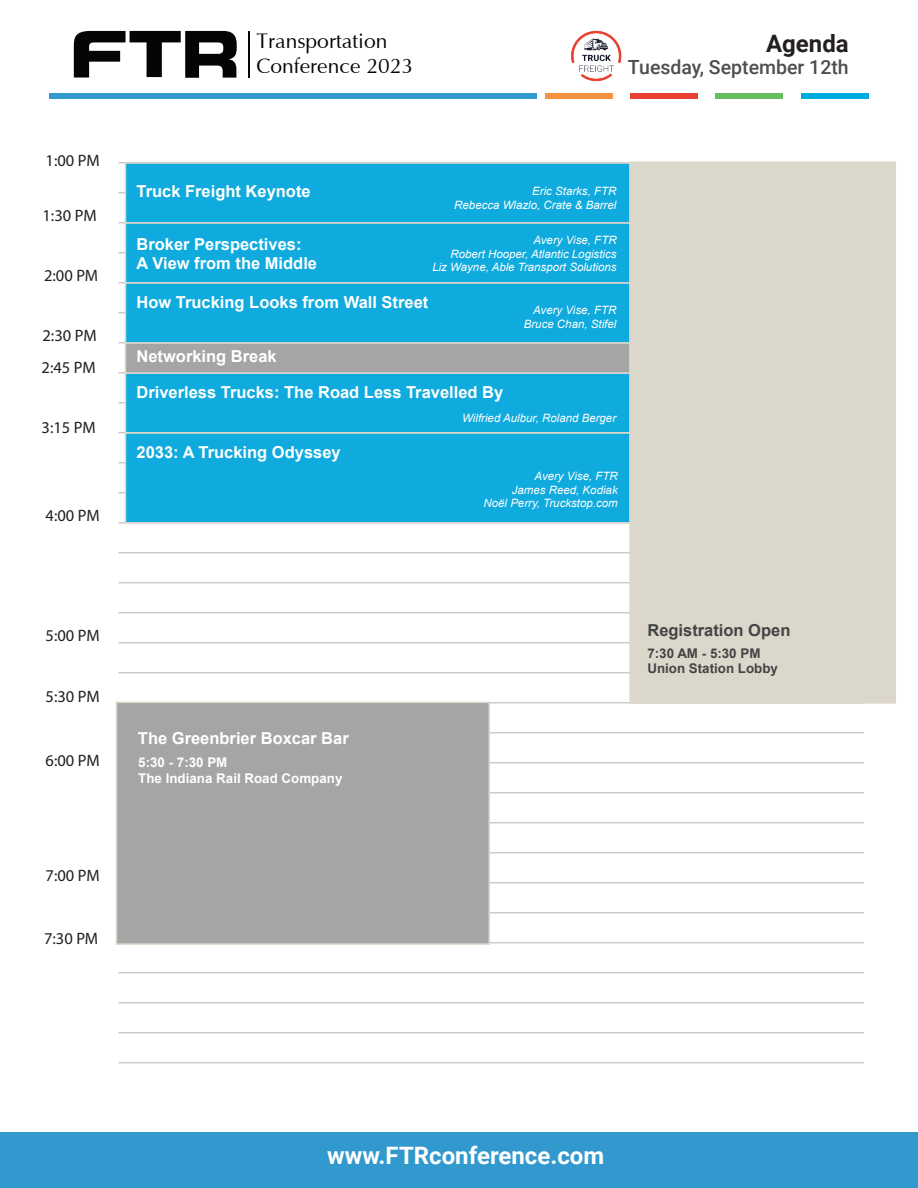
<style>
.page{position:relative;width:918px;height:1188px;background:#fff}
.page>*{position:absolute;margin:0;border:0;box-sizing:border-box;transform-origin:0 0}
.t1{font:700 24px "Roboto";color:#fff}
.t2{font:700 24px "Roboto";color:#231f20}
.t3{font:21px/25.3px "Optima";color:#050604}
.t4{font:500 19.5px "Roboto";color:#4e4e4e}
.t5{font:700 16.5px/19.5px "Arial";color:#fff}
.t6{font:16.5px "Myriad Pro";letter-spacing:-.005em;color:#231f20}
.t7{font:700 16.5px "Arial";color:#434445}
.t8{font:700 13.35px/15.8px "Arial";color:#fff}
.t9{font:700 13.35px/15.8px "Arial";color:#434445}
.t10{font:italic 11.55px/13.6px "Arial";color:#fff;text-align:right}
</style>
<div class="page">
<div style="left:0;top:1132px;width:918px;height:56px;background:#3199cd"></div>
<hr style="left:119px;top:192px;width:745px;height:1px;background:#b2b2b2">
<hr style="left:119px;top:222px;width:745px;height:1px;background:#b2b2b2">
<hr style="left:119px;top:162px;width:745px;height:1px;background:#b2b2b2">
<hr style="left:119px;top:252px;width:745px;height:1px;background:#b2b2b2">
<hr style="left:119px;top:282px;width:745px;height:1px;background:#b2b2b2">
<hr style="left:119px;top:312px;width:745px;height:1px;background:#b2b2b2">
<hr style="left:119px;top:342px;width:745px;height:1px;background:#b2b2b2">
<hr style="left:119px;top:372px;width:745px;height:1px;background:#b2b2b2">
<hr style="left:119px;top:402px;width:745px;height:1px;background:#b2b2b2">
<hr style="left:119px;top:432px;width:745px;height:1px;background:#b2b2b2">
<hr style="left:119px;top:462px;width:745px;height:1px;background:#b2b2b2">
<hr style="left:119px;top:522px;width:745px;height:1px;background:#b2b2b2">
<hr style="left:119px;top:552px;width:745px;height:1px;background:#b2b2b2">
<hr style="left:119px;top:582px;width:745px;height:1px;background:#b2b2b2">
<hr style="left:119px;top:612px;width:745px;height:1px;background:#b2b2b2">
<hr style="left:119px;top:702px;width:745px;height:1px;background:#b2b2b2">
<hr style="left:119px;top:732px;width:745px;height:1px;background:#b2b2b2">
<hr style="left:119px;top:642px;width:745px;height:1px;background:#b2b2b2">
<hr style="left:119px;top:672px;width:745px;height:1px;background:#b2b2b2">
<hr style="left:119px;top:822px;width:745px;height:1px;background:#b2b2b2">
<hr style="left:119px;top:852px;width:745px;height:1px;background:#b2b2b2">
<hr style="left:119px;top:762px;width:745px;height:1px;background:#b2b2b2">
<hr style="left:119px;top:792px;width:745px;height:1px;background:#b2b2b2">
<hr style="left:119px;top:492px;width:745px;height:1px;background:#b2b2b2">
<hr style="left:119px;top:942px;width:745px;height:1px;background:#b2b2b2">
<hr style="left:119px;top:972px;width:745px;height:1px;background:#b2b2b2">
<hr style="left:119px;top:882px;width:745px;height:1px;background:#b2b2b2">
<hr style="left:119px;top:912px;width:745px;height:1px;background:#b2b2b2">
<hr style="left:119px;top:1062px;width:745px;height:1px;background:#b2b2b2">
<hr style="left:119px;top:1002px;width:745px;height:1px;background:#b2b2b2">
<hr style="left:119px;top:1032px;width:745px;height:1px;background:#b2b2b2">
<div style="left:49px;top:93px;width:488px;height:5px;background:#3199cd"></div>
<div style="left:801px;top:93px;width:68px;height:5px;background:#00abde"></div>
<div style="left:715px;top:93px;width:68px;height:5px;background:#67be60"></div>
<div style="left:630px;top:93px;width:68px;height:5px;background:#e84133"></div>
<div style="left:545px;top:93px;width:67px;height:5px;background:#f5923f"></div>
<div style="left:125px;top:162px;width:506px;height:62px;background:#0faade;border:2px solid #ddd7ca"></div>
<div style="left:125px;top:222px;width:506px;height:62px;background:#0faade;border:2px solid #ddd7ca"></div>
<div style="left:125px;top:282px;width:506px;height:62px;background:#0faade;border:2px solid #ddd7ca"></div>
<div style="left:125px;top:372px;width:506px;height:62px;background:#0faade"></div>
<div style="left:125px;top:342px;width:506px;height:32px;background:#a6a5a5;border:2px solid #ddd7ca"></div>
<div style="left:125px;top:432px;width:506px;height:92px;background:#0faade;border:2px solid #ddd7ca"></div>
<div style="left:116px;top:702px;width:374px;height:243px;background:#a6a5a5;border:2px solid #ddd7ca"></div>
<div style="left:629px;top:161px;width:267px;height:543px;background:#dcd7cb;border:2px solid #ddd7ca"></div>
<img style="left:571px;top:30px;width:51px;height:52px">
<hr style="left:248px;top:31px;width:1px;height:47px;background:#050604">
<svg style="left:74px;top:31px;width:163px;height:47px"></svg>
<h3 class="t6" style="left:46px;top:150px;width:56px">1:00 PM</h3>
<h3 class="t6" style="left:43px;top:206px;width:56px">1:30 PM</h3>
<h3 class="t6" style="left:44px;top:266px;width:56px">2:00 PM</h3>
<h3 class="t6" style="left:43px;top:326px;width:56px">2:30 PM</h3>
<h3 class="t6" style="left:42px;top:357px;width:56px">2:45 PM</h3>
<h3 class="t6" style="left:42px;top:417px;width:56px">3:15 PM</h3>
<h3 class="t6" style="left:46px;top:506px;width:56px">4:00 PM</h3>
<h2 class="t3" style="left:256px;top:29px;width:158px">Transportation<br>Conference 2023</h2>
<h1 class="t2" style="left:766px;top:27px;width:84px">Agenda</h1>
<h3 class="t4" style="left:628px;top:54px;width:222px">Tuesday, September 12th</h3>
<h3 class="t5" style="left:137px;top:182px;width:176px">Truck Freight Keynote</h3>
<h3 class="t5" style="left:137px;top:235px;width:182px">Broker Perspectives:<br>A View from the Middle</h3>
<h3 class="t5" style="left:137px;top:293px;width:293px">How Trucking Looks from Wall Street</h3>
<p class="t10" style="left:454px;top:184px;width:164px">Eric Starks, FTR<br>Rebecca Wlazlo, Crate &amp; Barrel</p>
<p class="t10" style="left:432px;top:233px;width:186px">Avery Vise, FTR<br>Robert Hooper, Atlantic Logistics<br>Liz Wayne, Able Transport Solutions</p>
<p class="t10" style="left:524px;top:303px;width:94px">Avery Vise, FTR<br>Bruce Chan, Stifel</p>
<h3 class="t5" style="left:137px;top:347px;width:142px">Networking Break</h3>
<h3 class="t5" style="left:137px;top:383px;width:368px">Driverless Trucks: The Road Less Travelled By</h3>
<h3 class="t5" style="left:137px;top:443px;width:206px">2033: A Trucking Odyssey</h3>
<p class="t10" style="left:462px;top:411px;width:155px">Wilfried Aulbur, Roland Berger</p>
<p class="t10" style="left:484px;top:469px;width:136px">Avery Vise, FTR<br>James Reed, Kodiak<br>Noël Perry, Truckstop.com</p>
<h3 class="t6" style="left:46px;top:626px;width:56px">5:00 PM</h3>
<h3 class="t6" style="left:46px;top:687px;width:56px">5:30 PM</h3>
<h3 class="t6" style="left:46px;top:750px;width:56px">6:00 PM</h3>
<h3 class="t6" style="left:46px;top:866px;width:56px">7:00 PM</h3>
<h3 class="t6" style="left:44px;top:928px;width:56px">7:30 PM</h3>
<h3 class="t5" style="left:138px;top:729px;width:212px">The Greenbrier Boxcar Bar</h3>
<p class="t8" style="left:138px;top:755px;width:206px">5:30 - 7:30 PM<br>The Indiana Rail Road Company</p>
<h3 class="t7" style="left:647px;top:620px;width:145px">Registration Open</h3>
<p class="t9" style="left:647px;top:646px;width:132px">7:30 AM - 5:30 PM<br>Union Station Lobby</p>
<h1 class="t1" style="left:327px;top:1139px;width:279px">www.FTRconference.com</h1>
</div>
